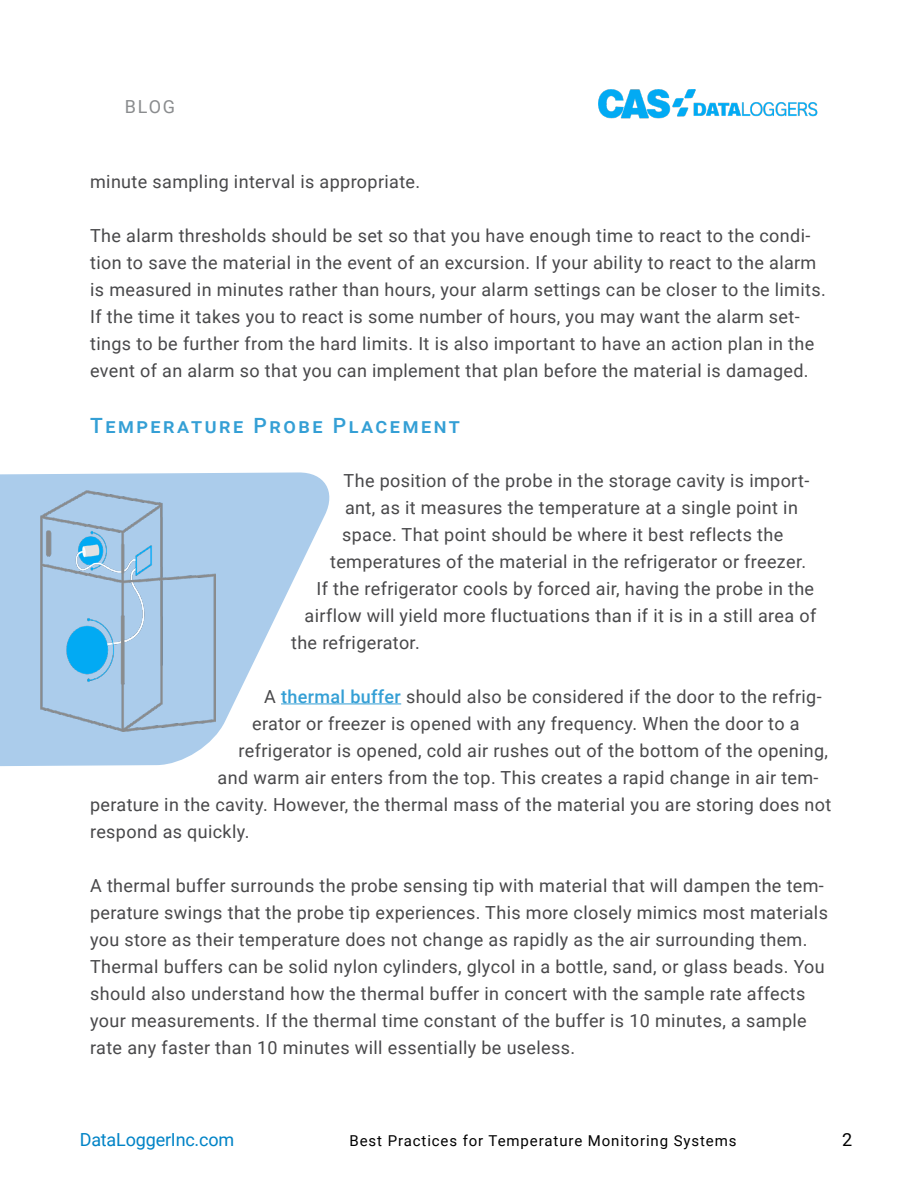
<style>
.page{position:relative;width:918px;height:1188px;background:#fff}
.page>*{position:absolute;margin:0;border:0;box-sizing:border-box;transform-origin:0 0}
.t1{font:500 21px "Roboto";letter-spacing:.12em;color:#349fd5}
.t2{font:18px/27px "Roboto";letter-spacing:.02em;color:#48484a}
.t3{font:18px "Roboto";letter-spacing:-.01em;color:#0083c6}
.t4{font:18px "Roboto";color:#8a8c8e}
.t5{font:18px "Roboto";color:#000}
.t6{font:15px "Roboto";letter-spacing:.06em;color:#000}
.s1{font-weight:500;color:#349fd5}
</style>
<div class="page">
<img style="left:599px;top:90px;width:219px;height:29px">
<hr style="left:281px;top:703px;width:120px;height:1px;background:#349fd5">
<svg style="left:0;top:472px;width:336px;height:295px;fill:#abcceb"></svg>
<img style="left:41px;top:490px;width:174px;height:242px">
<p class="t4" style="left:125px;top:93px;width:52px">BLOG</p>
<p class="t2" style="left:90px;top:168px;width:332px">minute sampling interval is appropriate.</p>
<p class="t2" style="left:90px;top:222px;width:737px">The alarm thresholds should be set so that you have enough time to react to the condi&shy;tion to save the material in the event of an excursion. If your ability to react to the alarm is measured in minutes rather than hours, your alarm settings can be closer to the limits.<br>If the time it takes you to react is some number of hours, you may want the alarm set&shy;tings to be further from the hard limits. It is also important to have an action plan in the event of an alarm so that you can implement that plan before the material is damaged.</p>
<p class="t1" style="left:90px;top:410px;width:371px">Temperature Probe Placement</p>
<p class="t2" style="left:344px;top:466px;width:467px">The position of the probe in the storage cavity is import-</p>
<p class="t2" style="left:345px;top:493px;width:454px">ant, as it measures the temperature at a single point in</p>
<p class="t2" style="left:342px;top:520px;width:443px">space. That point should be where it best reflects the</p>
<p class="t2" style="left:330px;top:547px;width:478px">temperatures of the material in the refrigerator or freezer.</p>
<p class="t2" style="left:317px;top:574px;width:499px">If the refrigerator cools by forced air, having the probe in the</p>
<p class="t2" style="left:305px;top:601px;width:513px">airflow will yield more fluctuations than if it is in a still area of</p>
<p class="t2" style="left:291px;top:628px;width:130px">the refrigerator.</p>
<p class="t2" style="left:264px;top:682px;width:559px">A <span class="s1">thermal buffer</span> should also be considered if the door to the refrig-</p>
<p class="t2" style="left:252px;top:709px;width:549px">erator or freezer is opened with any frequency. When the door to a</p>
<p class="t2" style="left:239px;top:736px;width:591px">refrigerator is opened, cold air rushes out of the bottom of the opening,</p>
<p class="t2" style="left:218px;top:763px;width:602px">and warm air enters from the top. This creates a rapid change in air tem-</p>
<p class="t2" style="left:90px;top:790px;width:743px">perature in the cavity. However, the thermal mass of the material you are storing does not</p>
<p class="t2" style="left:90px;top:817px;width:161px">respond as quickly.</p>
<p class="t2" style="left:90px;top:871px;width:739px">A thermal buffer surrounds the probe sensing tip with material that will dampen the tem&shy;perature swings that the probe tip experiences. This more closely mimics most materials you store as their temperature does not change as rapidly as the air surrounding them.<br>Thermal buffers can be solid nylon cylinders, glycol in a bottle, sand, or glass beads. You should also understand how the thermal buffer in concert with the sample rate affects your measurements. If the thermal time constant of the buffer is 10 minutes, a sample rate any faster than 10 minutes will essentially be useless.</p>
<p class="t3" style="left:80px;top:1127px;width:156px">DataLoggerInc.com</p>
<p class="t6" style="left:350px;top:1130px;width:389px">Best Practices for Temperature Monitoring Systems</p>
<p class="t5" style="left:842px;top:1127px;width:12px">2</p>
</div>
